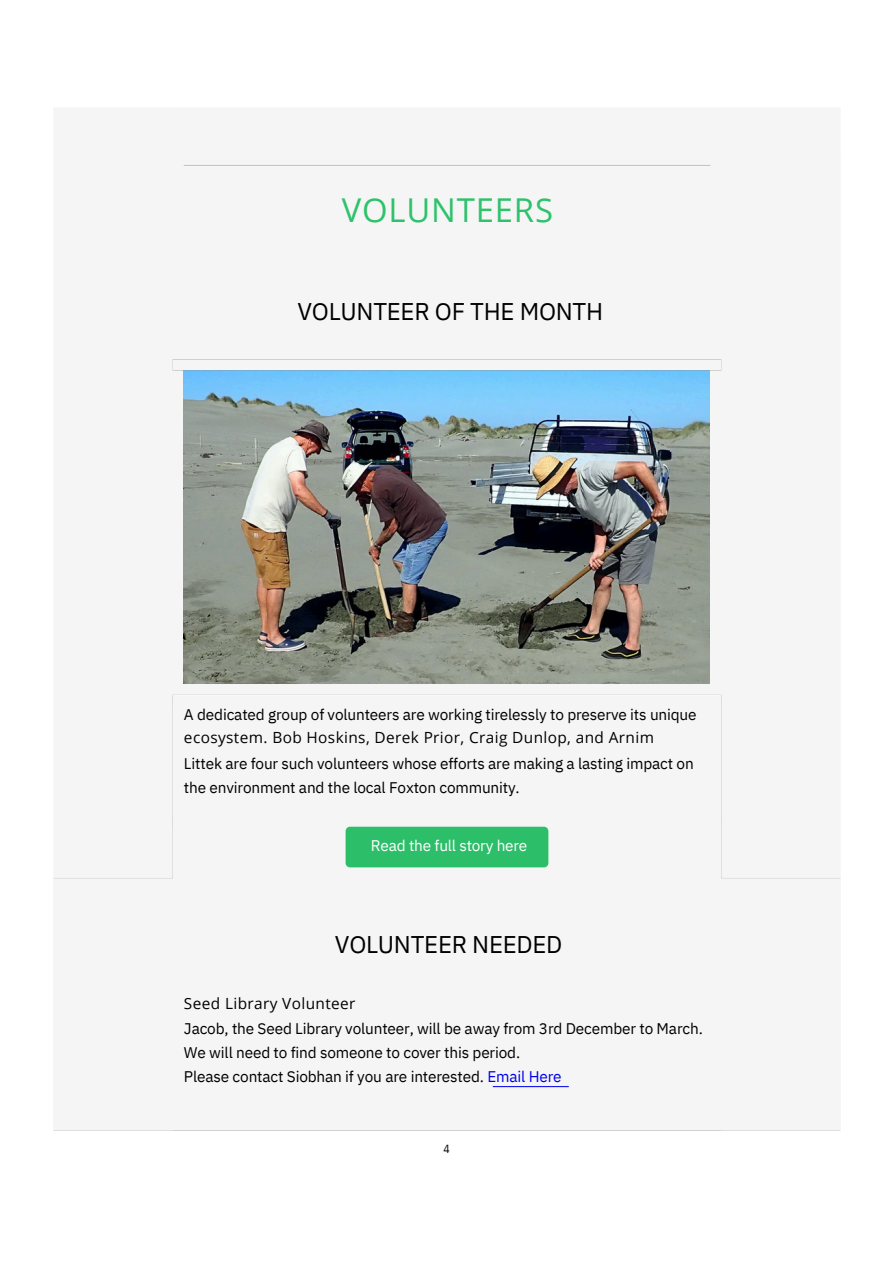
<style>
.page{position:relative;width:894px;height:1264px;background:#fff}
.page>*{position:absolute;margin:0;border:0;box-sizing:border-box;transform-origin:0 0}
.t1{font:32.85px "Open Sans";letter-spacing:.025em;color:#2dc26b}
.t2{font:24.15px "IBM Plex Sans";letter-spacing:-.01em;color:#000}
.t3{font:15.3px/24px "IBM Plex Sans";letter-spacing:-.01em;color:#000}
.t4{font:15.3px "Open Sans";letter-spacing:.025em;color:#000}
.t5{font:15.3px "IBM Plex Sans";letter-spacing:-.01em;color:#fff}
.t6{font:11.7px "IBM Plex Sans Cond";color:#000}
.s1{color:#00e}
</style>
<div class="page">
<img style="left:53px;top:359px;width:788px;height:772px">
<p class="t1" style="left:341px;top:187px;width:213px">VOLUNTEERS</p>
<p class="t2" style="left:297px;top:295px;width:307px">VOLUNTEER OF THE MONTH</p>
<p class="t3" style="left:184px;top:702px;width:514px">A dedicated group of volunteers are working tirelessly to preserve its unique</p>
<h1 class="t4" style="left:184px;top:727px;width:471px">ecosystem. Bob Hoskins, Derek Prior, Craig Dunlop, and Arnim</h1>
<h2 class="t3" style="left:184px;top:750px;width:511px">Littek are four such volunteers whose efforts are making a lasting impact on the environment and the local Foxton community.</h2>
<h2 class="t5" style="left:371px;top:835px;width:158px">Read the full story here</h2>
<p class="t2" style="left:335px;top:928px;width:229px">VOLUNTEER NEEDED</p>
<p class="t4" style="left:184px;top:992px;width:173px">Seed Library Volunteer</p>
<p class="t3" style="left:184px;top:1016px;width:520px">Jacob, the Seed Library volunteer, will be away from 3rd December to March.<br>We will need to find someone to cover this period.<br>Please contact Siobhan if you are interested. <span class="s1">Email Here</span></p>
<p class="t6" style="left:443px;top:1140px;width:8px">4</p>
</div>
